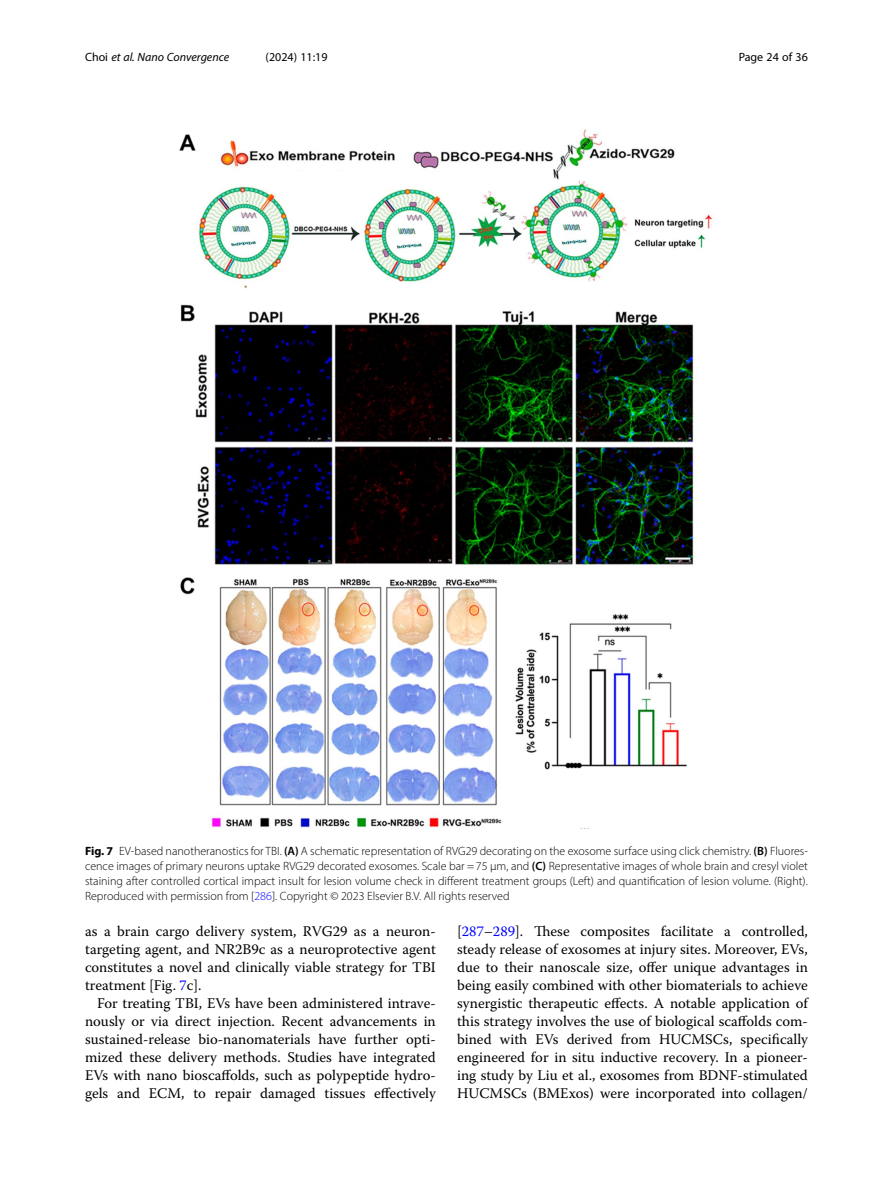
<style>
.page{position:relative;width:893px;height:1191px;background:#fff}
.page>*{position:absolute;margin:0;border:0;box-sizing:border-box;transform-origin:0 0}
.Body_Text_Indent{font:14.7px/18px "Warnock Pro";color:#000;text-align:justify}
.Figure_Caption{font:300 12px/15px "Myriad Pro";color:#000;text-align:justify}
.t1{font:italic 12px "Myriad Pro";color:#000}
.t2{font:12px "Myriad Pro";color:#000}
.s1{font-style:normal}
.s2{font-weight:700}
.s3{font-weight:600}
.s4{color:#00f}
</style>
<div class="page">
<img style="left:179px;top:129px;width:534px;height:699px">
<p class="t1" style="left:85px;top:50px;width:146px"><span class="s1">Choi</span> et al. Nano Convergence</p>
<p class="t2" style="left:266px;top:50px;width:63px">(2024) 11:19</p>
<p class="t2" style="left:739px;top:50px;width:71px">Page 24 of 36</p>
<p class="Figure_Caption" style="left:85px;top:843px;width:724px"><span class="s2">Fig. 7</span> EV-based nanotheranostics for TBI. <span class="s3">(A)</span> A schematic representation of RVG29 decorating on the exosome surface using click chemistry. <span class="s3">(B)</span> Fluores&shy;cence images of primary neurons uptake RVG29 decorated exosomes. Scale bar =75 μm, and <span class="s3">(C)</span> Representative images of whole brain and cresyl violet staining after controlled cortical impact insult for lesion volume check in different treatment groups (Left) and quantification of lesion volume. (Right).<br>Reproduced with permission from [<span class="s4">286</span>]. Copyright © 2023 Elsevier B.V. All rights reserved</p>
<p class="Body_Text_Indent" style="left:85px;top:922px;width:352px">as a brain cargo delivery system, RVG29 as a neuron&shy;targeting agent, and NR2B9c as a neuroprotective agent constitutes a novel and clinically viable strategy for TBI treatment [Fig. <span class="s4">7</span>c].</p>
<p class="Body_Text_Indent" style="left:85px;top:994px;width:352px;text-indent:12px">For treating TBI, EVs have been administered intrave&shy;nously or via direct injection. Recent advancements in sustained-release bio-nanomaterials have further opti&shy;mized these delivery methods. Studies have integrated EVs with nano bioscaffolds, such as polypeptide hydro&shy;gels and ECM, to repair damaged tissues effectively</p>
<p class="Body_Text_Indent" style="left:457px;top:922px;width:352px">[<span class="s4">287</span>–<span class="s4">289</span>]. These composites facilitate a controlled, steady release of exosomes at injury sites. Moreover, EVs, due to their nanoscale size, offer unique advantages in being easily combined with other biomaterials to achieve synergistic therapeutic effects. A notable application of this strategy involves the use of biological scaffolds com&shy;bined with EVs derived from HUCMSCs, specifically engineered for in situ inductive recovery. In a pioneer&shy;ing study by Liu et al., exosomes from BDNF-stimulated HUCMSCs (BMExos) were incorporated into collagen/</p>
</div>
